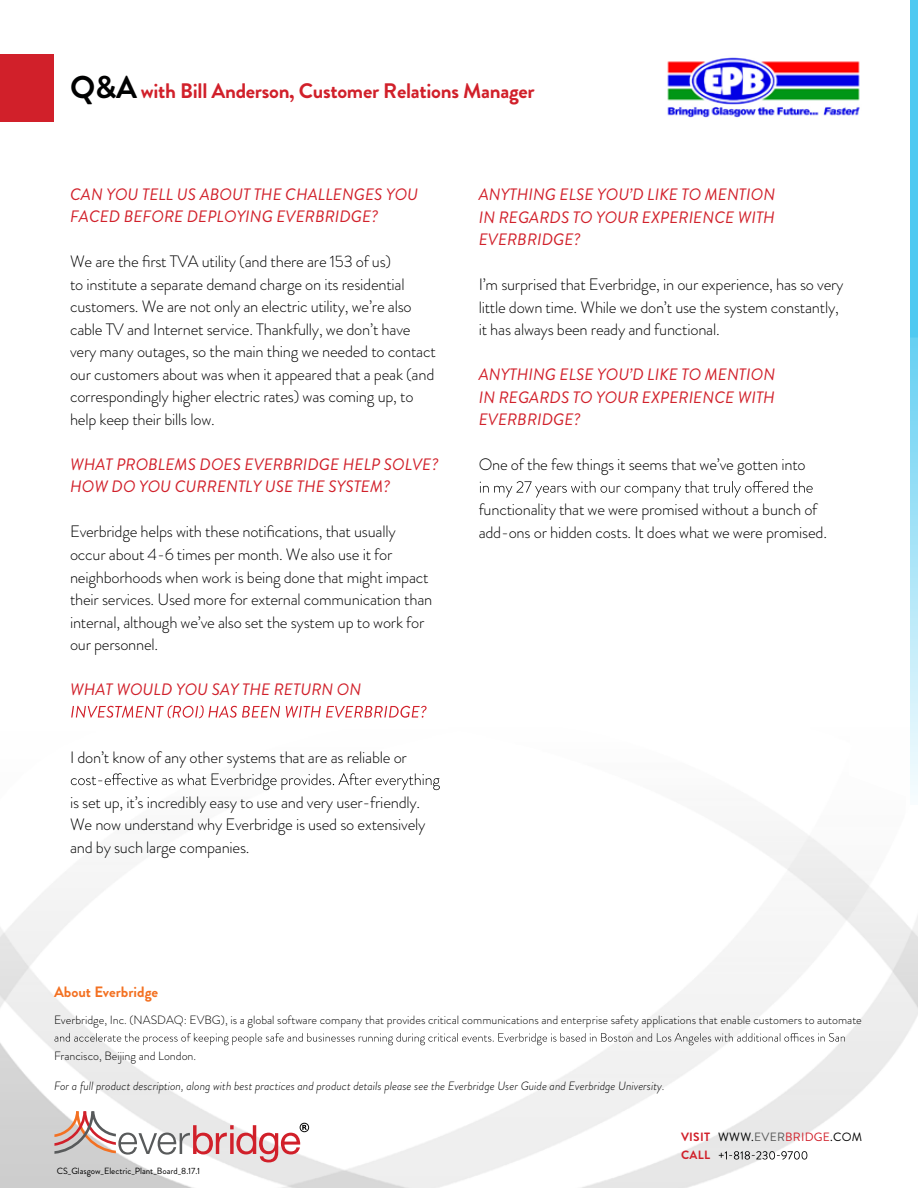
<style>
.page{position:relative;width:918px;height:1188px;background:#fff}
.page>*{position:absolute;margin:0;border:0;box-sizing:border-box;transform-origin:0 0}
.t1{font:700 21px "Brandon Grotesque";letter-spacing:-.015em;color:#d1202a}
.t2{font:300 16.5px/22.5px "Brandon Grotesque";letter-spacing:-.015em;color:#000101}
.t3{font:italic 16.5px/22.5px "Brandon Grotesque";letter-spacing:.005em;color:#d1202a}
.t4{font:700 15px "Brandon Grotesque";color:#f37122}
.t5{font:300 12px "Brandon Grotesque";color:#000}
.t6{font:italic 300 12px "Brandon Grotesque";color:#000}
.t7{font:700 12px/18.9px "Brandon Grotesque";color:#d1202a}
.t8{font:9px "Brandon Grotesque";color:#000}
.s1{font-size:31.5px;color:#000101}
.s2{font-weight:400;color:#000101}
.s3{font-weight:400;color:#585959}
.s4{font-weight:400}
</style>
<div class="page">
<div style="left:910px;top:0;width:8px;height:805px;background:#4fc9f1"></div>
<svg style="left:849px;top:338px;width:69px;height:477px"></svg>
<div style="left:0;top:54px;width:54px;height:67px;background:#d1202a"></div>
<svg style="left:71px;top:705px;width:356px;height:13px"></svg>
<svg style="left:71px;top:773px;width:369px;height:17px"></svg>
<svg style="left:480px;top:481px;width:333px;height:17px"></svg>
<svg style="left:719px;top:1151px;width:88px;height:9px"></svg>
<svg style="left:55px;top:1033px;width:790px;height:12px"></svg>
<svg style="left:54px;top:1111px;width:255px;height:51px"></svg>
<img style="left:667px;top:57px;width:193px;height:61px">
<p class="t1" style="left:70px;top:76px;width:466px"><span class="s1">Q&amp;A</span> with Bill Anderson, Customer Relations Manager</p>
<p class="t3" style="left:70px;top:183px;width:350px">CAN YOU TELL US ABOUT THE CHALLENGES YOU<br>FACED BEFORE DEPLOYING EVERBRIDGE?</p>
<p class="t2" style="left:70px;top:251px;width:367px">We are the first TVA utility (and there are 153 of us)<br>to institute a separate demand charge on its residential customers. We are not only an electric utility, we’re also cable TV and Internet service. Thankfully, we don’t have very many outages, so the main thing we needed to contact our customers about was when it appeared that a peak (and correspondingly higher electric rates) was coming up, to help keep their bills low.</p>
<p class="t3" style="left:70px;top:453px;width:370px">WHAT PROBLEMS DOES EVERBRIDGE HELP SOLVE?<br>HOW DO YOU CURRENTLY USE THE SYSTEM?</p>
<p class="t2" style="left:70px;top:521px;width:364px">Everbridge helps with these notifications, that usually occur about 4-6 times per month. We also use it for neighborhoods when work is being done that might impact their services. Used more for external communication than internal, although we’ve also set the system up to work for our personnel.</p>
<p class="t3" style="left:70px;top:678px;width:293px">WHAT WOULD YOU SAY THE RETURN ON</p>
<p class="t2" style="left:70px;top:746px;width:338px">I don’t know of any other systems that are as reliable or</p>
<p class="t2" style="left:70px;top:791px;width:357px">is set up, it’s incredibly easy to use and very user-friendly.<br>We now understand why Everbridge is used so extensively and by such large companies.</p>
<p class="t3" style="left:479px;top:183px;width:298px;text-align:justify">ANYTHING ELSE YOU’D LIKE TO MENTION IN REGARDS TO YOUR EXPERIENCE WITH EVERBRIDGE?</p>
<p class="t2" style="left:479px;top:273px;width:366px">I’m surprised that Everbridge, in our experience, has so very little down time. While we don’t use the system constantly, it has always been ready and functional.</p>
<p class="t3" style="left:479px;top:363px;width:298px;text-align:justify">ANYTHING ELSE YOU’D LIKE TO MENTION IN REGARDS TO YOUR EXPERIENCE WITH EVERBRIDGE?</p>
<p class="t2" style="left:479px;top:453px;width:329px">One of the few things it seems that we’ve gotten into</p>
<p class="t2" style="left:479px;top:498px;width:350px">functionality that we were promised without a bunch of add-ons or hidden costs. It does what we were promised.</p>
<p class="t4" style="left:54px;top:981px;width:106px">About Everbridge</p>
<p class="t5" style="left:54px;top:1011px;width:809px">Everbridge, Inc. (NASDAQ: EVBG), is a global software company that provides critical communications and enterprise safety applications that enable customers to automate</p>
<p class="t5" style="left:54px;top:1047px;width:144px">Francisco, Beijing and London.</p>
<p class="t6" style="left:54px;top:1078px;width:612px">For a full product description, along with best practices and product details please see the Everbridge User Guide and Everbridge University.</p>
<p class="t8" style="left:57px;top:1164px;width:145px">CS_Glasgow_Electric_Plant_Board_8.17.1</p>
<p class="t7" style="left:681px;top:1127px;width:183px">VISIT <span class="s2">WWW.</span><span class="s3">EVER</span><span class="s4">BRIDGE</span><span class="s2">.COM<br></span>CALL</p>
</div>
